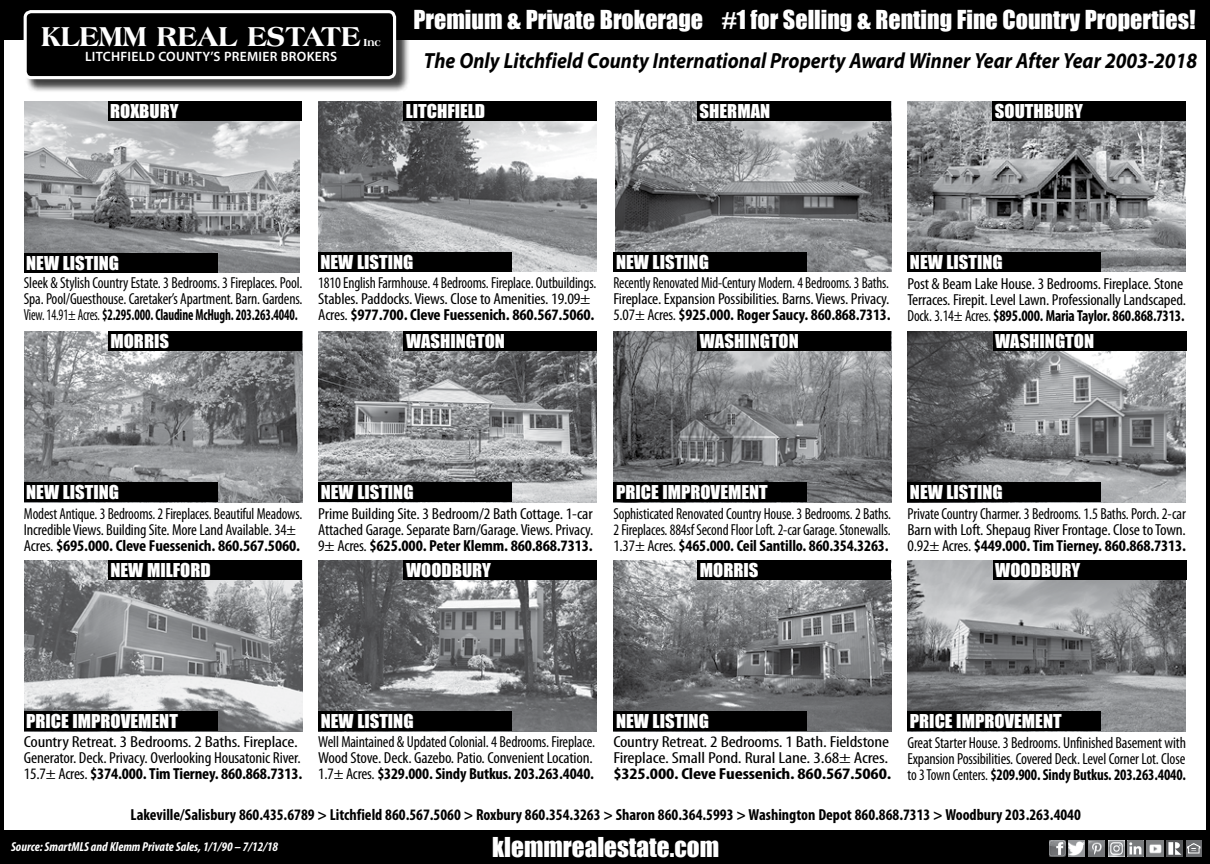
<style>
.page{position:relative;width:1210px;height:864px;background:#fff}
.page>*{position:absolute;margin:0;border:0;box-sizing:border-box;transform-origin:0 0}
.t1{font:800 29px "Americana BT";color:#fff;scale:.95 1}
.t2{font:25.2px "Impact";color:#fff}
.t3{font:24px "Impact";color:#fff}
.t4{font:italic 700 22px "Myriad Pro";color:#000;scale:.9 1}
.t5{font:17.6px "Impact";color:#fff;scale:1.06 1}
.t6{font:condensed 16px/16px "Myriad Pro";letter-spacing:-.01em;color:#000;scale:.94 1}
.t7{font:condensed 16px/16px "Myriad Pro";letter-spacing:-.01em;color:#000}
.t8{font:condensed 16px/16px "Myriad Pro";letter-spacing:-.01em;color:#000;text-align:justify;scale:.95 1}
.t9{font:condensed 16px/16px "Myriad Pro";letter-spacing:-.01em;color:#000;text-align:justify;scale:.91 1}
.t10{font:condensed 16px/16px "Myriad Pro";letter-spacing:-.01em;color:#000;scale:.93 1}
.t11{font:condensed 16px/16px "Myriad Pro";letter-spacing:-.01em;color:#000;scale:1.06 1}
.t12{font:700 condensed 16px "Myriad Pro";color:#000}
.t13{font:condensed 16px/16px "Myriad Pro";letter-spacing:-.01em;color:#000;text-align:justify;scale:.96 1}
.t14{font:condensed 16px/16px "Myriad Pro";letter-spacing:-.01em;color:#000;scale:1.2 1}
.t15{font:condensed 16px/16px "Myriad Pro";letter-spacing:-.01em;color:#000;text-align:justify;scale:1.08 1}
.t16{font:condensed 16px/16px "Myriad Pro";letter-spacing:-.01em;color:#000;scale:1.21 1}
.t17{font:700 condensed 16px "Myriad Pro";color:#000;scale:1.21 1}
.t18{font:600 13.6px "Myriad Pro";letter-spacing:.02em;color:#fff}
.t19{font:italic 700 condensed 13px "Myriad Pro";color:#fff}
.t20{font:800 10.8px "Americana BT";color:#fff}
.s1{font-weight:700}
</style>
<div class="page">
<div style="left:0;top:0;width:1210px;height:40px;background:#000"></div>
<div style="left:25px;top:12px;width:385px;height:81px;background:#000;opacity:.75"></div>
<div style="left:25px;top:12px;width:369px;height:66px;background:#000;border-radius:6px"></div>
<div style="left:24px;top:10px;width:372px;height:69px;border:3px solid #fff;border-radius:6px"></div>
<div style="left:0;top:831px;width:1210px;height:33px;background:#000"></div>
<img style="left:24px;top:101px;width:276px;height:171px">
<img style="left:24px;top:332px;width:278px;height:171px">
<img style="left:24px;top:560px;width:278px;height:171px">
<img style="left:318px;top:101px;width:278px;height:171px">
<img style="left:318px;top:332px;width:278px;height:171px">
<img style="left:318px;top:560px;width:278px;height:171px">
<img style="left:615px;top:101px;width:276px;height:171px">
<img style="left:614px;top:332px;width:277px;height:171px">
<img style="left:614px;top:560px;width:277px;height:171px">
<img style="left:908px;top:101px;width:277px;height:171px">
<img style="left:908px;top:332px;width:277px;height:171px">
<img style="left:908px;top:560px;width:277px;height:171px">
<div style="left:992px;top:101px;width:194px;height:20px;background:#000"></div>
<div style="left:613px;top:252px;width:194px;height:20px;background:#000"></div>
<div style="left:318px;top:252px;width:194px;height:20px;background:#000"></div>
<div style="left:24px;top:253px;width:193px;height:20px;background:#000"></div>
<div style="left:24px;top:482px;width:193px;height:20px;background:#000"></div>
<div style="left:613px;top:482px;width:194px;height:20px;background:#000"></div>
<div style="left:907px;top:482px;width:194px;height:20px;background:#000"></div>
<div style="left:318px;top:711px;width:194px;height:20px;background:#000"></div>
<div style="left:24px;top:711px;width:193px;height:20px;background:#000"></div>
<div style="left:613px;top:711px;width:194px;height:20px;background:#000"></div>
<div style="left:907px;top:252px;width:194px;height:20px;background:#000"></div>
<div style="left:318px;top:482px;width:194px;height:20px;background:#000"></div>
<div style="left:907px;top:711px;width:194px;height:20px;background:#000"></div>
<div style="left:992px;top:331px;width:194px;height:20px;background:#000"></div>
<div style="left:992px;top:560px;width:194px;height:20px;background:#000"></div>
<div style="left:697px;top:101px;width:194px;height:20px;background:#000"></div>
<div style="left:697px;top:331px;width:194px;height:20px;background:#000"></div>
<div style="left:697px;top:560px;width:194px;height:20px;background:#000"></div>
<div style="left:403px;top:101px;width:194px;height:20px;background:#000"></div>
<div style="left:404px;top:331px;width:193px;height:20px;background:#000"></div>
<div style="left:404px;top:560px;width:193px;height:20px;background:#000"></div>
<div style="left:108px;top:101px;width:193px;height:20px;background:#000"></div>
<div style="left:108px;top:331px;width:194px;height:20px;background:#000"></div>
<div style="left:108px;top:560px;width:194px;height:20px;background:#000"></div>
<img style="left:1049px;top:840px;width:16px;height:17px">
<img style="left:1068px;top:840px;width:16px;height:17px">
<img style="left:1127px;top:840px;width:16px;height:16px">
<img style="left:1088px;top:840px;width:16px;height:17px">
<img style="left:1166px;top:840px;width:16px;height:17px">
<img style="left:1108px;top:840px;width:16px;height:16px">
<svg style="left:1186px;top:840px;width:15px;height:17px"></svg>
<svg style="left:1187px;top:843px;width:13px;height:10px"></svg>
<img style="left:1146px;top:840px;width:17px;height:17px">
<h1 class="t1" style="left:41px;top:19px;width:337px">KLEMM REAL ESTATE</h1>
<p class="t20" style="left:363px;top:36px;width:19px">Inc</p>
<p class="t18" style="left:85px;top:48px;width:254px">LITCHFIELD COUNTY’S PREMIER BROKERS</p>
<p class="t5" style="left:110px;top:97px;width:66px">ROXBURY</p>
<h3 class="t3" style="left:413px;top:1px;width:783px">Premium &amp; Private Brokerage #1 for Selling &amp; Renting Fine Country Properties!</h3>
<h3 class="t4" style="left:424px;top:46px;width:860px">The Only Litchfield County International Property Award Winner Year After Year 2003-2018</h3>
<p class="t5" style="left:406px;top:97px;width:76px">LITCHFIELD</p>
<p class="t5" style="left:699px;top:97px;width:68px">SHERMAN</p>
<p class="t5" style="left:995px;top:97px;width:85px">SOUTHBURY</p>
<p class="t5" style="left:26px;top:249px;width:89px">NEW LISTING</p>
<p class="t5" style="left:320px;top:249px;width:89px">NEW LISTING</p>
<p class="t5" style="left:616px;top:248px;width:89px">NEW LISTING</p>
<p class="t5" style="left:910px;top:248px;width:89px">NEW LISTING</p>
<p class="t8" style="left:24px;top:275px;width:295px">Sleek &amp; Stylish Country Estate. 3 Bedrooms. 3 Fireplaces. Pool.<br>Spa. Pool/Guesthouse. Caretaker’s Apartment. Barn. Gardens.<br>View. 14.91± Acres. <span class="s1">$2.295.000. Claudine McHugh. 203.263.4040.</span></p>
<p class="t6" style="left:318px;top:275px;width:297px">1810 English Farmhouse. 4 Bedrooms. Fireplace. Outbuildings.<br>Stables. Paddocks. Views. Close to Amenities. 19.09±<br>Acres. <span class="s1">$977.700. Cleve Fuessenich. 860.567.5060.</span></p>
<p class="t9" style="left:613px;top:275px;width:306px">Recently Renovated Mid-Century Modern. 4 Bedrooms. 3 Baths.<br>Fireplace. Expansion Possibilities. Barns. Views. Privacy.<br>5.07± Acres. <span class="s1">$925.000. Roger Saucy. 860.868.7313.</span></p>
<p class="t11" style="left:907px;top:276px;width:264px">Post &amp; Beam Lake House. 3 Bedrooms. Fireplace. Stone<br>Terraces. Firepit. Level Lawn. Professionally Landscaped.<br>Dock. 3.14± Acres. <span class="s1">$895.000. Maria Taylor. 860.868.7313.</span></p>
<p class="t5" style="left:110px;top:328px;width:57px">MORRIS</p>
<p class="t5" style="left:406px;top:328px;width:95px">WASHINGTON</p>
<p class="t5" style="left:700px;top:328px;width:95px">WASHINGTON</p>
<p class="t5" style="left:995px;top:328px;width:95px">WASHINGTON</p>
<p class="t5" style="left:26px;top:479px;width:89px">NEW LISTING</p>
<p class="t5" style="left:616px;top:479px;width:145px">PRICE IMPROVEMENT</p>
<p class="t5" style="left:910px;top:479px;width:89px">NEW LISTING</p>
<p class="t5" style="left:321px;top:479px;width:89px">NEW LISTING</p>
<p class="t10" style="left:24px;top:506px;width:301px">Modest Antique. 3 Bedrooms. 2 Fireplaces. Beautiful Meadows.<br>Incredible Views. Building Site. More Land Available. 34±<br>Acres. <span class="s1">$695.000. Cleve Fuessenich. 860.567.5060.</span></p>
<p class="t5" style="left:110px;top:557px;width:96px">NEW MILFORD</p>
<p class="t15" style="left:318px;top:506px;width:256px">Prime Building Site. 3 Bedroom/2 Bath Cottage. 1-car Attached Garage. Separate Barn/Garage. Views. Privacy.<br>9± Acres. <span class="s1">$625.000. Peter Klemm. 860.868.7313.</span></p>
<p class="t5" style="left:406px;top:557px;width:82px">WOODBURY</p>
<p class="t6" style="left:613px;top:506px;width:297px;text-align:justify">Sophisticated Renovated Country House. 3 Bedrooms. 2 Baths.<br>2 Fireplaces. 884sf Second Floor Loft. 2-car Garage. Stonewalls.<br>1.37± Acres. <span class="s1">$465.000. Ceil Santillo. 860.354.3263.</span></p>
<p class="t5" style="left:700px;top:557px;width:57px">MORRIS</p>
<p class="t13" style="left:907px;top:506px;width:292px">Private Country Charmer. 3 Bedrooms. 1.5 Baths. Porch. 2-car Barn with Loft. Shepaug River Frontage. Close to Town.<br>0.92± Acres. <span class="s1">$449.000. Tim Tierney. 860.868.7313.</span></p>
<p class="t5" style="left:995px;top:557px;width:82px">WOODBURY</p>
<p class="t5" style="left:26px;top:707px;width:145px">PRICE IMPROVEMENT</p>
<p class="t5" style="left:321px;top:707px;width:89px">NEW LISTING</p>
<p class="t5" style="left:616px;top:707px;width:89px">NEW LISTING</p>
<p class="t14" style="left:24px;top:734px;width:234px">Country Retreat. 3 Bedrooms. 2 Baths. Fireplace.<br>Generator. Deck. Privacy. Overlooking Housatonic River.<br>15.7± Acres. <span class="s1">$374.000. Tim Tierney. 860.868.7313.</span></p>
<p class="t7" style="left:318px;top:734px;width:278px">Well Maintained &amp; Updated Colonial. 4 Bedrooms. Fireplace.<br>Wood Stove. Deck. Gazebo. Patio. Convenient Location.<br>1.7± Acres. <span class="s1">$329.000. Sindy Butkus. 203.263.4040.</span></p>
<p class="t16" style="left:613px;top:734px;width:229px">Country Retreat. 2 Bedrooms. 1 Bath. Fieldstone<br>Fireplace. Small Pond. Rural Lane. 3.68± Acres.</p>
<p class="t17" style="left:613px;top:764px;width:231px">$325.000. Cleve Fuessenich. 860.567.5060.</p>
<p class="t5" style="left:910px;top:708px;width:145px">PRICE IMPROVEMENT</p>
<p class="t7" style="left:907px;top:735px;width:280px;text-align:justify">Great Starter House. 3 Bedrooms. Unfinished Basement with Expansion Possibilities. Covered Deck. Level Corner Lot. Close to 3 Town Centers. <span class="s1">$209.900. Sindy Butkus. 203.263.4040.</span></p>
<p class="t12" style="left:130px;top:805px;width:952px">Lakeville/Salisbury 860.435.6789 &gt; Litchfield 860.567.5060 &gt; Roxbury 860.354.3263 &gt; Sharon 860.364.5993 &gt; Washington Depot 860.868.7313 &gt; Woodbury 203.263.4040</p>
<p class="t19" style="left:11px;top:839px;width:269px">Source: SmartMLS and Klemm Private Sales, 1/1/90 – 7/12/18</p>
<h2 class="t2" style="left:492px;top:827px;width:228px">klemmrealestate.com</h2>
</div>
